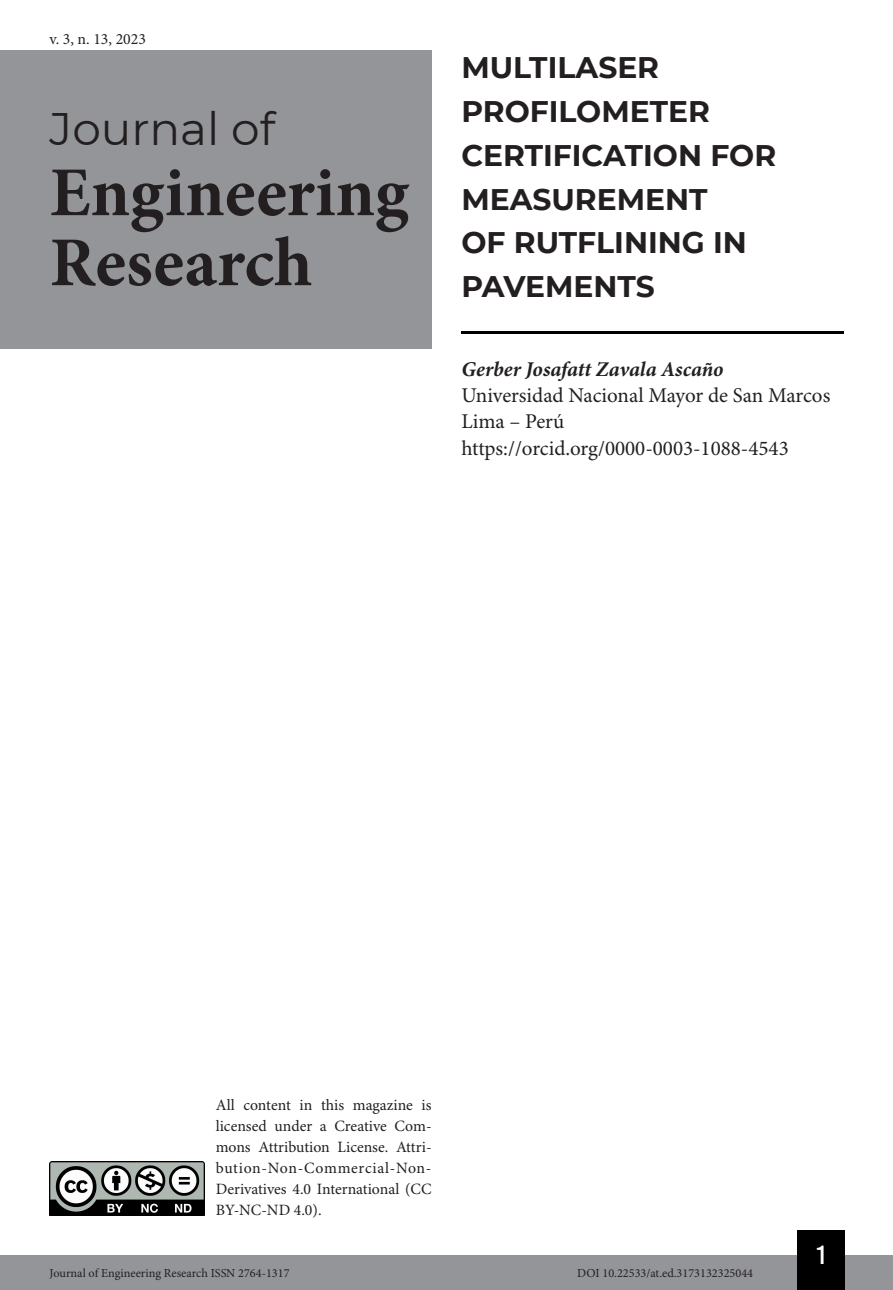
<style>
.page{position:relative;width:893px;height:1290px;background:#fff}
.page>*{position:absolute;margin:0;border:0;box-sizing:border-box;transform-origin:0 0}
.t1{font:700 70px/70px "Minion Pro";color:#231f20}
.t2{font:45.5px "Montserrat";color:#231f20}
.t3{font:700 29.75px/43.8px "Montserrat";color:#231f20}
.t4{font:26.25px "Bebas Kai";color:#fff}
.t5{font:21px/26.2px "Minion Pro";color:#231f20}
.t6{font:italic 700 21px "Minion Pro";color:#231f20}
.t7{font:15.75px/21px "Minion Pro";color:#231f20;text-align:justify}
.t8{font:12.25px "Minion Pro";color:#231f20}
</style>
<div class="page">
<div style="left:0;top:1255px;width:893px;height:35px;background:#939598"></div>
<div style="left:797px;top:1230px;width:48px;height:60px;background:#000"></div>
<img style="left:50px;top:1161px;width:154px;height:54px">
<div style="left:0;top:50px;width:432px;height:298px;background:#939598"></div>
<hr style="left:461px;top:331px;width:382px;height:3px;background:#000">
<p class="t7" style="left:50px;top:29px;width:98px">v. 3, n. 13, 2023</p>
<h2 class="t2" style="left:50px;top:98px;width:227px">Journal of</h2>
<h1 class="t1" style="left:50px;top:157px;width:361px">Engineering<br>Research</h1>
<h3 class="t3" style="left:461px;top:44px;width:316px">MULTILASER<br>PROFILOMETER<br>CERTIFICATION FOR<br>MEASUREMENT<br>OF RUTFLINING IN<br>PAVEMENTS</h3>
<h3 class="t6" style="left:461px;top:354px;width:264px">Gerber Josafatt Zavala Ascaño</h3>
<h3 class="t5" style="left:461px;top:383px;width:370px">Universidad Nacional Mayor de San Marcos<br>Lima – Perú https://orcid.org/0000-0003-1088-4543</h3>
<p class="t7" style="left:216px;top:1095px;width:217px">All content in this magazine is licensed under a Creative Com&shy;mons Attribution License. Attri&shy;bution-Non-Commercial-Non-Derivatives 4.0 International (CC BY-NC-ND 4.0).</p>
<h3 class="t4" style="left:817px;top:1241px;width:10px">1</h3>
<p class="t8" style="left:50px;top:1266px;width:241px">Journal of Engineering Research ISSN 2764-1317</p>
<p class="t8" style="left:577px;top:1266px;width:177px">DOI 10.22533/at.ed.3173132325044</p>
</div>
